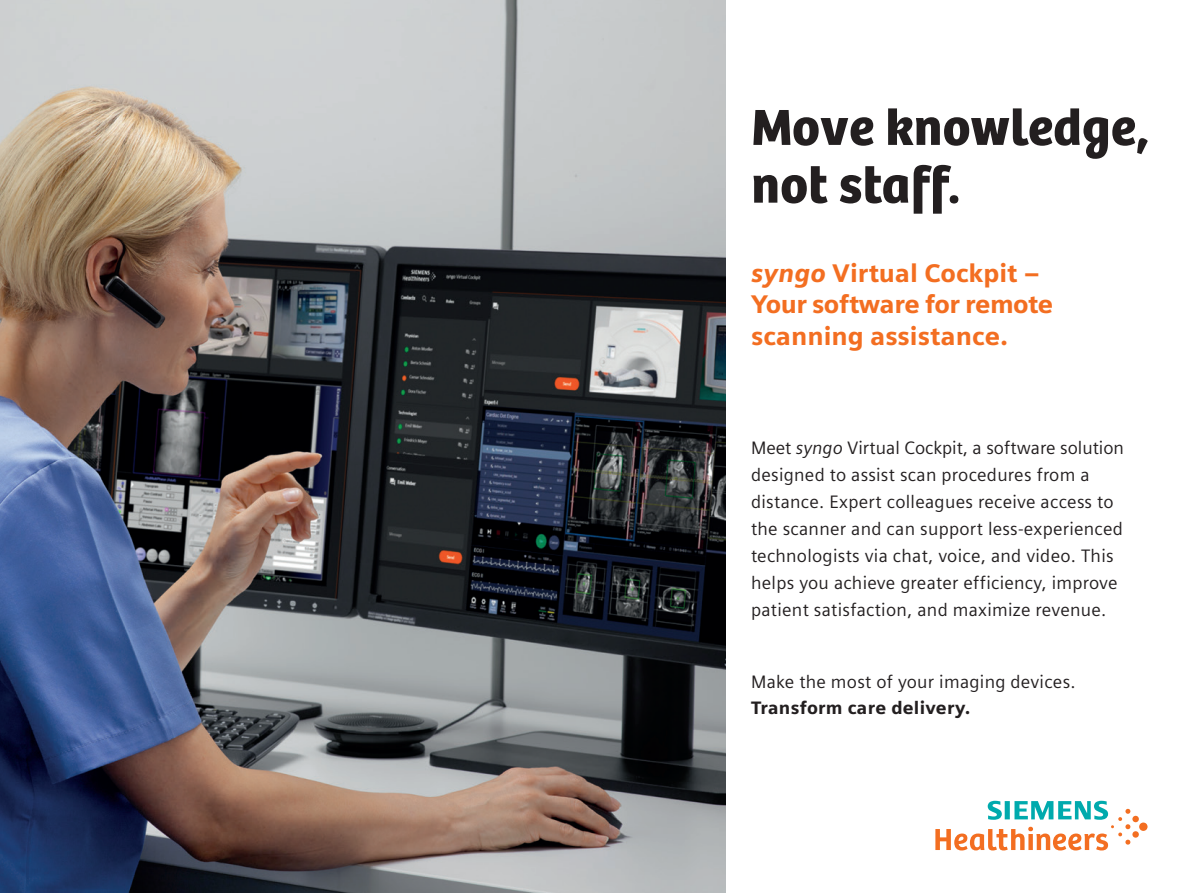
<style>
.page{position:relative;width:1191px;height:893px;background:#fff}
.page>*{position:absolute;margin:0;border:0;box-sizing:border-box;transform-origin:0 0}
.t1{font:52.5px/57.8px "SH Bree Headline Regular";color:#231f20}
.t2{font:900 25.5px/31.5px "Siemens Sans";color:#f36e21}
.t3{font:18px/27px "Siemens Sans";letter-spacing:.015em;color:#231f20}
.t4{font:900 18px "Siemens Sans";letter-spacing:.015em;color:#231f20}
.s1{font-style:italic}
</style>
<div class="page">
<svg style="left:935px;top:801px;width:212px;height:50px"></svg>
<img style="left:0;top:0;width:725px;height:893px">
<h1 class="t1" style="left:751px;top:97px;width:399px">Move knowledge, not staff.</h1>
<h2 class="t2" style="left:751px;top:257px;width:303px"><span class="s1">syngo</span> Virtual Cockpit –<br>Your software for remote scanning assistance.</h2>
<p class="t3" style="left:751px;top:434px;width:374px">Meet <span class="s1">syngo</span> Virtual Cockpit, a software solution designed to assist scan procedures from a distance. Expert colleagues receive access to the scanner and can support less-experienced technologists via chat, voice, and video. This helps you achieve greater efficiency, improve patient satisfaction, and maximize revenue.</p>
<p class="t3" style="left:751px;top:668px;width:326px">Make the most of your imaging devices.</p>
<p class="t4" style="left:751px;top:697px;width:221px">Transform care delivery.</p>
</div>
